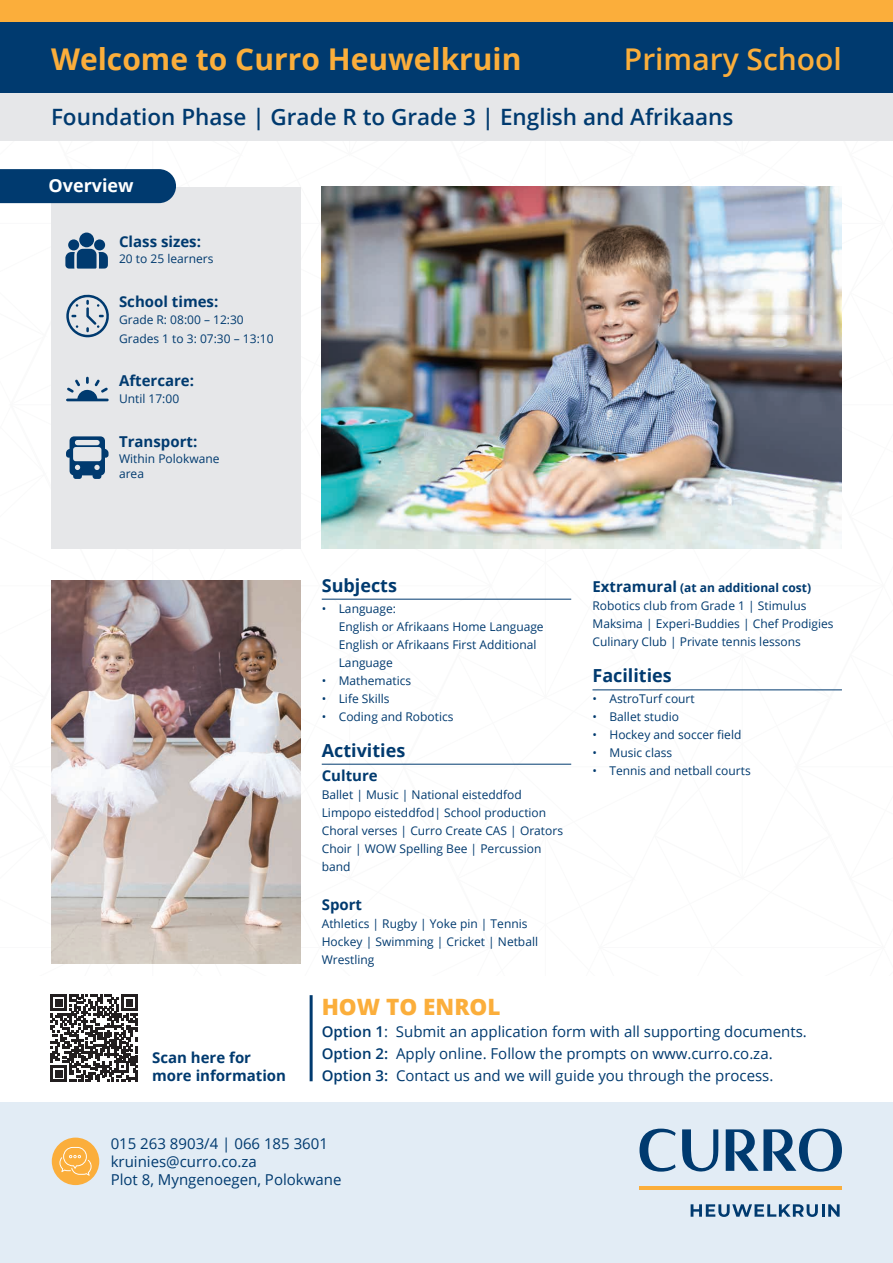
<style>
.page{position:relative;width:893px;height:1263px;background:#fff}
.page>*{position:absolute;margin:0;border:0;box-sizing:border-box;transform-origin:0 0}
.t1{font:700 30px "Open Sans";color:#fbae3b}
.t2{font:600 30px "Open Sans";color:#fbae3b}
.t3{font:600 22.5px "Open Sans";color:#003a6f}
.t4{font:800 22.5px "Open Sans";color:#fbae3b}
.t5{font:700 18px "Open Sans";color:#003a6f}
.t6{font:700 18px "Open Sans";color:#fff}
.t7{font:15px/22.2px "Open Sans";color:#003a6f}
.t8{font:700 15px/18px "Open Sans";color:#003a6f}
.t9{font:12px/18px "Open Sans";color:#003a6f}
.s1{font-weight:700;font-size:15px}
.s2{font-weight:700}
.s3{font-weight:600}
</style>
<div class="page">
<div style="left:0;top:21px;width:893px;height:74px;background:#003a6f"></div>
<div style="left:0;top:94px;width:893px;height:47px;background:#e6e7e9"></div>
<hr style="left:322px;top:599px;width:249px;height:1px;background:#003a6f">
<hr style="left:322px;top:764px;width:249px;height:1px;background:#003a6f">
<hr style="left:592px;top:689px;width:250px;height:1px;background:#003a6f">
<div style="left:51px;top:187px;width:249px;height:362px;background:#e6e7e9"></div>
<div style="left:0;top:169px;width:176px;height:34px;background:#003a6f"></div>
<div style="left:79px;top:233px;width:15px;height:14px;background:#003a6f;border-radius:50%"></div>
<svg style="left:65px;top:249px;width:43px;height:20px"></svg>
<div style="left:68px;top:239px;width:11px;height:11px;background:#003a6f;border-radius:50%"></div>
<div style="left:94px;top:239px;width:11px;height:11px;background:#003a6f;border-radius:50%"></div>
<svg style="left:66px;top:294px;width:43px;height:43px"></svg>
<svg style="left:66px;top:377px;width:43px;height:24px"></svg>
<svg style="left:66px;top:436px;width:43px;height:43px"></svg>
<img style="left:322px;top:187px;width:520px;height:362px">
<hr style="left:310px;top:995px;width:3px;height:86px;background:#003a6f">
<img style="left:51px;top:581px;width:249px;height:382px">
<svg style="left:50px;top:994px;width:88px;height:88px"></svg>
<div style="left:0;top:1102px;width:893px;height:161px;background:#e2ecf5"></div>
<div style="left:52px;top:1137px;width:47px;height:48px;background:#fbae3b;border-radius:50%"></div>
<svg style="left:59px;top:1147px;width:33px;height:29px"></svg>
<hr style="left:639px;top:1186px;width:203px;height:3px;background:#fbae3b">
<svg style="left:639px;top:1128px;width:37px;height:43px"></svg>
<svg style="left:726px;top:1128px;width:116px;height:43px"></svg>
<svg style="left:682px;top:1129px;width:36px;height:43px"></svg>
<svg style="left:691px;top:1204px;width:149px;height:13px"></svg>
<div style="left:0;top:0;width:893px;height:21px;background:#fbae3b"></div>
<h1 class="t1" style="left:51px;top:38px;width:472px">Welcome to Curro Heuwelkruin</h1>
<h1 class="t2" style="left:624px;top:38px;width:220px">Primary School</h1>
<h2 class="t3" style="left:51px;top:102px;width:684px">Foundation Phase | Grade R to Grade 3 | English and Afrikaans</h2>
<h3 class="t6" style="left:48px;top:173px;width:87px">Overview</h3>
<p class="t8" style="left:119px;top:232px;width:83px">Class sizes:</p>
<p class="t9" style="left:119px;top:250px;width:96px">20 to 25 learners</p>
<p class="t8" style="left:119px;top:292px;width:101px">School times:</p>
<p class="t9" style="left:119px;top:310px;width:156px;line-height:18.6px">Grade R: 08:00 – 12:30<br>Grades 1 to 3: 07:30 – 13:10</p>
<p class="t8" style="left:119px;top:372px;width:77px">Aftercare:</p>
<p class="t9" style="left:119px;top:389px;width:62px">Until 17:00</p>
<p class="t8" style="left:119px;top:432px;width:80px">Transport:</p>
<p class="t9" style="left:119px;top:451px;width:102px;line-height:14.4px">Within Polokwane area</p>
<p class="t8" style="left:152px;top:1048px;width:135px">Scan here for more information</p>
<h3 class="t5" style="left:322px;top:572px;width:77px">Subjects</h3>
<p class="t9" style="left:339px;top:599px;width:206px;text-indent:-17px">• Language:<br>English or Afrikaans Home Language<br>English or Afrikaans First Additional<br>Language</p>
<p class="t9" style="left:322px;top:671px;width:91px">• Mathematics</p>
<p class="t9" style="left:322px;top:689px;width:69px">• Life Skills</p>
<p class="t9" style="left:322px;top:707px;width:133px">• Coding and Robotics</p>
<h3 class="t5" style="left:322px;top:737px;width:85px">Activities</h3>
<p class="t8" style="left:322px;top:766px;width:58px">Culture</p>
<p class="t9" style="left:322px;top:785px;width:243px">Ballet | Music | National eisteddfod<br>Limpopo eisteddfod| School production<br>Choral verses | Curro Create CAS | Orators<br>Choir | WOW Spelling Bee | Percussion band</p>
<p class="t8" style="left:322px;top:895px;width:42px">Sport</p>
<p class="t9" style="left:322px;top:914px;width:218px">Athletics | Rugby | Yoke pin | Tennis<br>Hockey | Swimming | Cricket | Netball<br>Wrestling</p>
<p class="t9" style="left:592px;top:579px;width:242px"><span class="s1">Extramural</span> <span class="s2">(at an additional cost)<br></span>Robotics club from Grade 1 | Stimulus Maksima | Experi-Buddies | Chef Prodigies Culinary Club | Private tennis lessons</p>
<h3 class="t5" style="left:592px;top:663px;width:81px">Facilities</h3>
<p class="t9" style="left:592px;top:690px;width:104px">• AstroTurf court</p>
<p class="t9" style="left:592px;top:708px;width:88px">• Ballet studio</p>
<p class="t9" style="left:592px;top:726px;width:150px">• Hockey and soccer field</p>
<p class="t9" style="left:592px;top:744px;width:81px">• Music class</p>
<p class="t9" style="left:592px;top:762px;width:160px">• Tennis and netball courts</p>
<h2 class="t4" style="left:322px;top:989px;width:180px">HOW TO ENROL</h2>
<p class="t7" style="left:322px;top:1020px;width:487px"><span class="s3">Option 1</span>: Submit an application form with all supporting documents.<br><span class="s3">Option 2:</span> Apply online. Follow the prompts on www.curro.co.za.<br><span class="s3">Option 3:</span> Contact us and we will guide you through the process.</p>
<p class="t7" style="left:111px;top:1134px;width:232px;line-height:18px">015 263 8903/4 | 066 185 3601 kruinies@curro.co.za<br>Plot 8, Myngenoegen, Polokwane</p>
</div>
